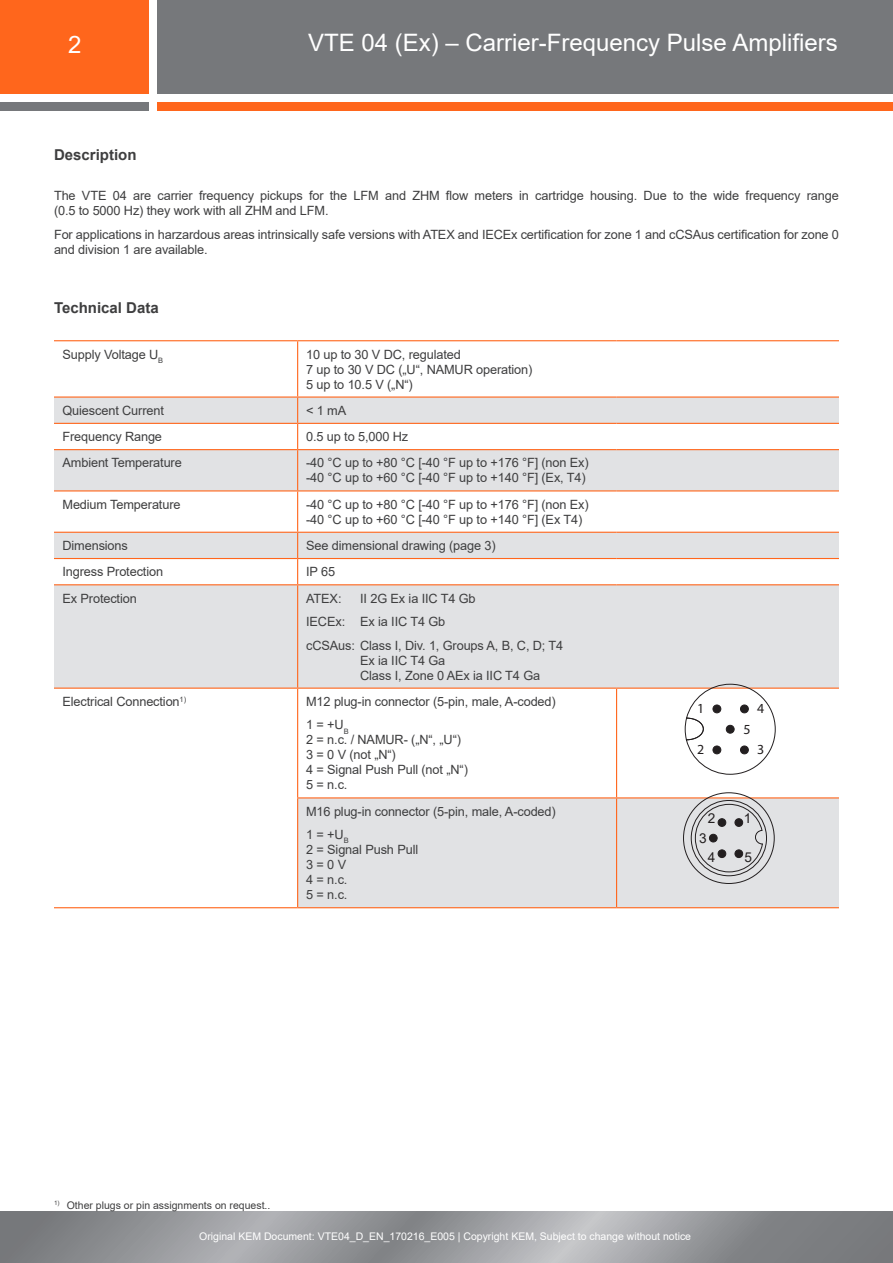
<style>
.page{position:relative;width:893px;height:1263px;background:#fff}
.page>*{position:absolute;margin:0;border:0;box-sizing:border-box;transform-origin:0 0}
.t1{font:24px "Arial";color:#fff}
.KEM_H1_text_grey{font:700 15px "Arial";color:#3e3e3f}
.t2{font:13.95px "Myriad Pro";color:#231f20}
.t3{font:13.65px "Arial";color:#231f20}
.KEM_text_left_grey{font:12.75px/15px "Arial";letter-spacing:-.01em;color:#3e3e3f}
.KEM_text_left_justif{font:12.75px/15px "Arial";letter-spacing:-.01em;color:#3e3e3f}
.t4{font:10.5px "Arial";color:#fff}
.KEM_footer_grey{font:10.5px "Arial";color:#3e3e3f}
</style>
<div class="page">
<div style="left:0;top:0;width:149px;height:94px;background:#ff661c"></div>
<div style="left:157px;top:0;width:736px;height:94px;background:#76787b"></div>
<div style="left:0;top:102px;width:149px;height:9px;background:#76787b"></div>
<div style="left:157px;top:102px;width:736px;height:9px;background:#ff661c"></div>
<svg style="left:0;top:1212px;width:892px;height:51px;background:#95979a"></svg>
<hr style="left:892px;top:1212px;width:1px;height:51px;background:#78797c">
<svg style="left:54px;top:398px;width:785px;height:509px;fill:#e1e2e4"></svg>
<hr style="left:54px;top:340px;width:244px;height:1px;background:#ff661c">
<hr style="left:297px;top:341px;width:1px;height:55px;background:#ff661c">
<hr style="left:298px;top:340px;width:319px;height:1px;background:#ff661c">
<hr style="left:617px;top:340px;width:222px;height:1px;background:#ff661c">
<hr style="left:54px;top:396px;width:244px;height:2px;background:#ff661c">
<hr style="left:298px;top:396px;width:319px;height:2px;background:#ff661c">
<hr style="left:617px;top:396px;width:222px;height:2px;background:#ff661c">
<hr style="left:54px;top:423px;width:244px;height:1px;background:#ff661c">
<hr style="left:54px;top:449px;width:244px;height:1px;background:#ff661c">
<svg style="left:297px;top:398px;width:1px;height:51px"></svg>
<hr style="left:298px;top:423px;width:319px;height:1px;background:#ff661c">
<hr style="left:617px;top:423px;width:222px;height:1px;background:#ff661c">
<hr style="left:297px;top:450px;width:1px;height:40px;background:#ff661c">
<hr style="left:298px;top:449px;width:319px;height:1px;background:#ff661c">
<hr style="left:617px;top:449px;width:222px;height:1px;background:#ff661c">
<hr style="left:54px;top:490px;width:244px;height:1px;background:#ff661c">
<hr style="left:297px;top:491px;width:1px;height:41px;background:#ff661c">
<hr style="left:298px;top:490px;width:319px;height:1px;background:#ff661c">
<hr style="left:617px;top:490px;width:222px;height:1px;background:#ff661c">
<hr style="left:54px;top:532px;width:244px;height:1px;background:#ff661c">
<hr style="left:298px;top:532px;width:319px;height:1px;background:#ff661c">
<hr style="left:617px;top:532px;width:222px;height:1px;background:#ff661c">
<hr style="left:54px;top:558px;width:244px;height:1px;background:#ff661c">
<svg style="left:297px;top:533px;width:1px;height:51px"></svg>
<hr style="left:298px;top:558px;width:319px;height:1px;background:#ff661c">
<hr style="left:617px;top:558px;width:222px;height:1px;background:#ff661c">
<hr style="left:54px;top:584px;width:244px;height:1px;background:#ff661c">
<hr style="left:297px;top:585px;width:1px;height:102px;background:#ff661c">
<hr style="left:298px;top:584px;width:319px;height:1px;background:#ff661c">
<hr style="left:617px;top:584px;width:222px;height:1px;background:#ff661c">
<hr style="left:54px;top:687px;width:244px;height:2px;background:#ff661c">
<hr style="left:297px;top:689px;width:1px;height:108px;background:#ff661c">
<hr style="left:298px;top:687px;width:319px;height:2px;background:#ff661c">
<hr style="left:616px;top:689px;width:1px;height:108px;background:#ff661c">
<hr style="left:617px;top:687px;width:222px;height:2px;background:#ff661c">
<hr style="left:54px;top:907px;width:244px;height:1px;background:#ff661c">
<hr style="left:297px;top:798px;width:1px;height:109px;background:#ff661c">
<hr style="left:297px;top:797px;width:320px;height:1px;background:#ff661c">
<hr style="left:298px;top:907px;width:319px;height:1px;background:#ff661c">
<hr style="left:616px;top:798px;width:1px;height:109px;background:#ff661c">
<hr style="left:617px;top:797px;width:222px;height:1px;background:#ff661c">
<hr style="left:617px;top:907px;width:222px;height:1px;background:#ff661c">
<svg style="left:684px;top:683px;width:92px;height:92px"></svg>
<div style="left:691px;top:800px;width:76px;height:76px;border:1px solid #231f20;border-radius:50%"></div>
<svg style="left:695px;top:804px;width:68px;height:68px;background:#c6c6c8"></svg>
<h1 class="t1" style="left:68px;top:28px;width:15px">2</h1>
<h1 class="t1" style="left:308px;top:27px;width:531px">VTE 04 (Ex) – Carrier-Frequency Pulse Amplifiers</h1>
<p class="KEM_H1_text_grey" style="left:54px;top:144px;width:84px">Description</p>
<p class="KEM_text_left_justif" style="left:54px;top:188px;width:786px">The VTE 04 are carrier frequency pickups for the LFM and ZHM flow meters in cartridge housing. Due to the wide frequency range (0.5 to 5000 Hz) they work with all ZHM and LFM.</p>
<p class="KEM_text_left_justif" style="left:54px;top:227px;width:786px">For applications in harzardous areas intrinsically safe versions with ATEX and IECEx certification for zone 1 and cCSAus certification for zone 0 and division 1 are available.</p>
<p class="KEM_H1_text_grey" style="left:54px;top:297px;width:106px">Technical Data</p>
<p class="KEM_text_left_grey" style="left:63px;top:346px;width:102px">Supply Voltage U<sub>B</sub></p>
<p class="KEM_text_left_grey" style="left:306px;top:346px;width:228px">10 up to 30 V DC, regulated<br>7 up to 30 V DC („U“, NAMUR operation)<br>5 up to 10.5 V („N“)</p>
<p class="KEM_text_left_grey" style="left:63px;top:403px;width:103px">Quiescent Current</p>
<p class="KEM_text_left_grey" style="left:306px;top:403px;width:42px">&lt; 1 mA</p>
<p class="KEM_text_left_grey" style="left:63px;top:429px;width:101px">Frequency Range</p>
<p class="KEM_text_left_grey" style="left:306px;top:429px;width:104px">0.5 up to 5,000 Hz</p>
<p class="KEM_text_left_grey" style="left:63px;top:455px;width:121px">Ambient Temperature</p>
<p class="KEM_text_left_grey" style="left:306px;top:455px;width:284px">-40 °C up to +80 °C [-40 °F up to +176 °F] (non Ex) -40 °C up to +60 °C [-40 °F up to +140 °F] (Ex, T4)</p>
<p class="KEM_text_left_grey" style="left:63px;top:497px;width:120px">Medium Temperature</p>
<p class="KEM_text_left_grey" style="left:306px;top:497px;width:284px">-40 °C up to +80 °C [-40 °F up to +176 °F] (non Ex) -40 °C up to +60 °C [-40 °F up to +140 °F] (Ex T4)</p>
<p class="KEM_text_left_grey" style="left:63px;top:538px;width:67px">Dimensions</p>
<p class="KEM_text_left_grey" style="left:306px;top:538px;width:191px">See dimensional drawing (page 3)</p>
<p class="KEM_text_left_grey" style="left:63px;top:564px;width:102px">Ingress Protection</p>
<p class="KEM_text_left_grey" style="left:306px;top:564px;width:31px">IP 65</p>
<p class="KEM_text_left_grey" style="left:63px;top:590px;width:76px">Ex Protection</p>
<p class="KEM_text_left_grey" style="left:306px;top:590px;width:37px">ATEX:</p>
<p class="KEM_text_left_grey" style="left:360px;top:590px;width:117px">II 2G Ex ia IIC T4 Gb</p>
<p class="KEM_text_left_grey" style="left:306px;top:614px;width:141px">IECEx: Ex ia IIC T4 Gb</p>
<p class="KEM_text_left_grey" style="left:360px;top:637px;width:205px;text-indent:-54px">cCSAus: Class I, Div. 1, Groups A, B, C, D; T4<br>Ex ia IIC T4 Ga<br>Class I, Zone 0 AEx ia IIC T4 Ga</p>
<p class="KEM_text_left_grey" style="left:63px;top:694px;width:125px">Electrical Connection<sup>1)</sup></p>
<p class="KEM_text_left_grey" style="left:306px;top:694px;width:251px">M12 plug-in connector (5-pin, male, A-coded)</p>
<p class="KEM_text_left_grey" style="left:306px;top:717px;width:163px">1 = +U<sub>B<br></sub>2 = n.c. / NAMUR- („N“, „U“)<br>3 = 0 V (not „N“)<br>4 = Signal Push Pull (not „N“)<br>5 = n.c.</p>
<p class="KEM_text_left_grey" style="left:306px;top:804px;width:251px">M16 plug-in connector (5-pin, male, A-coded)</p>
<p class="KEM_text_left_grey" style="left:306px;top:827px;width:114px">1 = +U<sub>B<br></sub>2 = Signal Push Pull<br>3 = 0 V<br>4 = n.c.<br>5 = n.c.</p>
<p class="t2" style="left:697px;top:700px;width:9px">1</p>
<p class="t2" style="left:757px;top:700px;width:9px">4</p>
<p class="t2" style="left:743px;top:720px;width:9px">5</p>
<p class="t2" style="left:697px;top:741px;width:9px">2</p>
<p class="t2" style="left:757px;top:741px;width:9px">3</p>
<p class="t3" style="left:708px;top:809px;width:9px">2</p>
<p class="t3" style="left:699px;top:828px;width:9px">3</p>
<p class="t3" style="left:708px;top:847px;width:9px">4</p>
<p class="t3" style="left:744px;top:809px;width:9px">1</p>
<p class="t3" style="left:745px;top:847px;width:9px">5</p>
<p class="KEM_footer_grey" style="left:54px;top:1198px;width:218px"><sup>1)</sup> Other plugs or pin assignments on request..</p>
<p class="t4" style="left:199px;top:1229px;width:493px">Original KEM Document: VTE04_D_EN_170216_E005 | Copyright KEM, Subject to change without notice</p>
</div>
